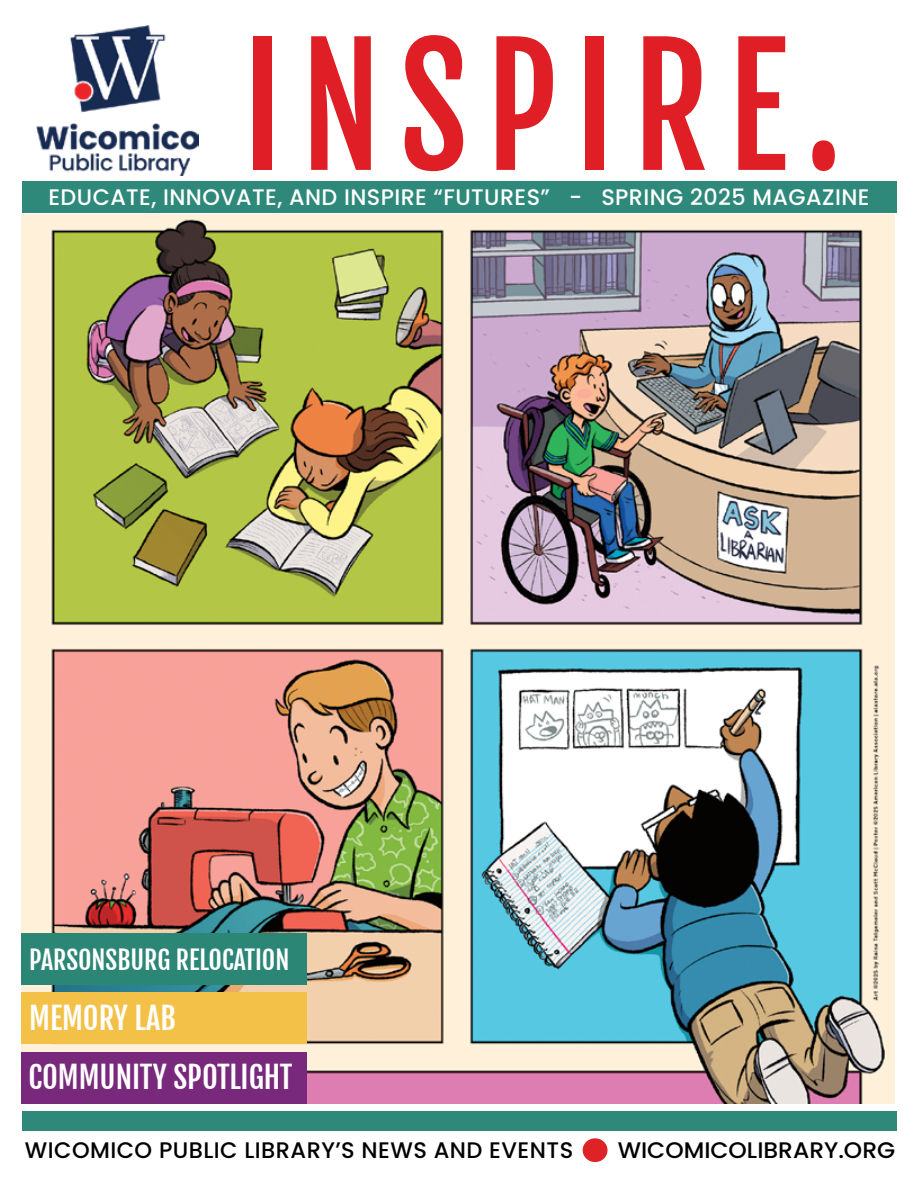
<style>
.page{position:relative;width:918px;height:1188px;background:#fff}
.page>*{position:absolute;margin:0;border:0;box-sizing:border-box;transform-origin:0 0}
.t1{font:160.2px "Fjalla One";letter-spacing:.13em;color:#df1e26;scale:.92 1}
.t2{font:30px/59.4px "Fjalla One";color:#fff}
.t3{font:25.5px "Fjalla One";color:#fff}
.t4{font:500 22.5px "Poppins";letter-spacing:.02em;color:#fff}
.t5{font:500 22.5px "Poppins";letter-spacing:.02em;color:#000}
.t6{font:500 22.5px "Poppins";color:#000;scale:1.04 1}
</style>
<div class="page">
<div style="left:22px;top:181px;width:874px;height:31px;background:#2e897a"></div>
<img style="left:22px;top:215px;width:872px;height:889px">
<img style="left:36px;top:25px;width:163px;height:151px">
<div style="left:22px;top:1111px;width:874px;height:20px;background:#2e897a"></div>
<div style="left:583px;top:1139px;width:24px;height:22px;background:#de2327;border-radius:50%"></div>
<div style="left:583px;top:1138px;width:25px;height:24px;border:2px solid #de2327;border-radius:50%"></div>
<div style="left:22px;top:933px;width:285px;height:52px;background:#2c8676"></div>
<div style="left:22px;top:993px;width:285px;height:51px;background:#f4c148"></div>
<div style="left:22px;top:1052px;width:285px;height:52px;background:#78297c"></div>
<h1 class="t1" style="left:243px;top:21px;width:652px">INSPIRE.</h1>
<p class="t4" style="left:49px;top:184px;width:823px">EDUCATE, INNOVATE, AND INSPIRE “FUTURES” - SPRING 2025 MAGAZINE</p>
<p class="t3" style="left:29px;top:946px;width:262px">PARSONSBURG RELOCATION</p>
<h2 class="t2" style="left:28px;top:990px;width:266px">MEMORY LAB<br>COMMUNITY SPOTLIGHT</h2>
<p class="t5" style="left:25px;top:1137px;width:550px">WICOMICO PUBLIC LIBRARY’S NEWS AND EVENTS</p>
<p class="t6" style="left:618px;top:1137px;width:268px">WICOMICOLIBRARY.ORG</p>
</div>
